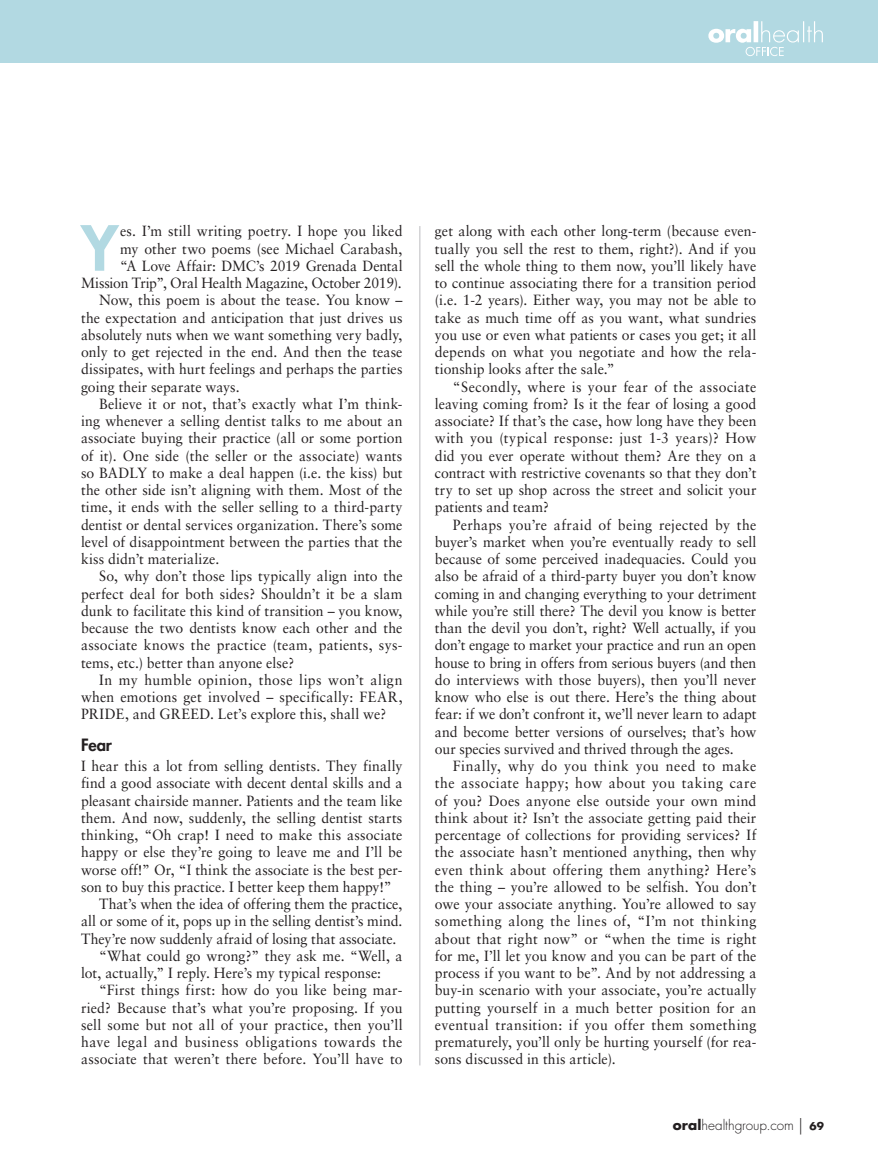
<style>
.page{position:relative;width:878px;height:1161px;background:#fff}
.page>*{position:absolute;margin:0;border:0;box-sizing:border-box;transform-origin:0 0}
.Body_no_indent{font:800 60.6px "Futura Std";color:#b2d9e2;scale:1.05 1}
.Subhead{font:800 16.5px "Futura Std";color:#231f20}
.Body{font:14.85px/17.2px "Sabon LT Std";letter-spacing:.01em;color:#231f20;text-align:justify;scale:.95 1}
.Body_no_indent-2{font:14.85px/17.2px "Sabon LT Std";color:#231f20;text-align:right;scale:.95 1}
.t1{font:300 13.5px "Futura Std";letter-spacing:-.005em;color:#231f20}
.s1{font-weight:700}
.s2{font-size:16.5px}
.s3{font-weight:700;font-size:10.5px}
</style>
<div class="page">
<div style="left:0;top:0;width:878px;height:62px;background:#b2d9e2"></div>
<svg style="left:708px;top:21px;width:114px;height:35px"></svg>
<hr style="left:419px;top:226px;width:1px;height:839px;background:#bcbdc0">
<p class="Body_no_indent-2" style="left:81px;top:222px;width:340px">es. I’m still writing poetry. I hope you liked<br>my other two poems (see Michael Carabash,<br>“A Love Affair: DMC’s 2019 Grenada Dental Mission Trip”, Oral Health Magazine, October 2019).</p>
<p class="Body" style="left:81px;top:291px;width:340px;text-indent:18px">Now, this poem is about the tease. You know – the expectation and anticipation that just drives us absolutely nuts when we want something very badly, only to get rejected in the end. And then the tease dissipates, with hurt feelings and perhaps the parties going their separate ways.</p>
<p class="Body" style="left:81px;top:395px;width:340px;text-indent:18px">Believe it or not, that’s exactly what I’m think&shy;ing whenever a selling dentist talks to me about an associate buying their practice (all or some portion of it). One side (the seller or the associate) wants so BADLY to make a deal happen (i.e. the kiss) but the other side isn’t aligning with them. Most of the time, it ends with the seller selling to a third-party dentist or dental services organization. There’s some level of disappointment between the parties that the kiss didn’t materialize.</p>
<p class="Body" style="left:81px;top:567px;width:340px;text-indent:18px">So, why don’t those lips typically align into the perfect deal for both sides? Shouldn’t it be a slam dunk to facilitate this kind of transition – you know, because the two dentists know each other and the associate knows the practice (team, patients, sys&shy;tems, etc.) better than anyone else?</p>
<p class="Body" style="left:81px;top:671px;width:340px;text-indent:18px">In my humble opinion, those lips won’t align when emotions get involved – specifically: FEAR, PRIDE, and GREED. Let’s explore this, shall we?</p>
<p class="Subhead" style="left:81px;top:734px;width:32px">Fear</p>
<p class="Body_no_indent-2" style="left:81px;top:757px;width:340px;text-align:justify">I hear this a lot from selling dentists. They finally find a good associate with decent dental skills and a pleasant chairside manner. Patients and the team like them. And now, suddenly, the selling dentist starts thinking, “Oh crap! I need to make this associate happy or else they’re going to leave me and I’ll be worse off!” Or, “I think the associate is the best per&shy;son to buy this practice. I better keep them happy!”</p>
<p class="Body" style="left:81px;top:895px;width:340px;text-indent:18px">That’s when the idea of offering them the practice, all or some of it, pops up in the selling dentist’s mind.<br>They’re now suddenly afraid of losing that associate.</p>
<p class="Body" style="left:81px;top:947px;width:340px;text-indent:18px">“What could go wrong?” they ask me. “Well, a lot, actually,” I reply. Here’s my typical response:</p>
<p class="Body" style="left:81px;top:981px;width:340px;text-indent:18px">“First things first: how do you like being mar&shy;ried? Because that’s what you’re proposing. If you sell some but not all of your practice, then you’ll have legal and business obligations towards the associate that weren’t there before. You’ll have to</p>
<p class="Body_no_indent" style="left:81px;top:210px;width:37px">Y</p>
<p class="Body" style="left:435px;top:222px;width:340px">get along with each other long-term (because even&shy;tually you sell the rest to them, right?). And if you sell the whole thing to them now, you’ll likely have to continue associating there for a transition period (i.e. 1-2 years). Either way, you may not be able to take as much time off as you want, what sundries you use or even what patients or cases you get; it all depends on what you negotiate and how the rela&shy;tionship looks after the sale.”</p>
<p class="Body" style="left:435px;top:378px;width:340px;text-indent:18px">“Secondly, where is your fear of the associate leaving coming from? Is it the fear of losing a good associate? If that’s the case, how long have they been with you (typical response: just 1-3 years)? How did you ever operate without them? Are they on a contract with restrictive covenants so that they don’t try to set up shop across the street and solicit your patients and team?</p>
<p class="Body" style="left:435px;top:516px;width:340px;text-indent:18px">Perhaps you’re afraid of being rejected by the buyer’s market when you’re eventually ready to sell because of some perceived inadequacies. Could you also be afraid of a third-party buyer you don’t know coming in and changing everything to your detriment while you’re still there? The devil you know is better than the devil you don’t, right? Well actually, if you don’t engage to market your practice and run an open house to bring in offers from serious buyers (and then do interviews with those buyers), then you’ll never know who else is out there. Here’s the thing about fear: if we don’t confront it, we’ll never learn to adapt and become better versions of ourselves; that’s how our species survived and thrived through the ages.</p>
<p class="Body" style="left:435px;top:757px;width:340px;text-indent:18px">Finally, why do you think you need to make the associate happy; how about you taking care of you? Does anyone else outside your own mind think about it? Isn’t the associate getting paid their percentage of collections for providing services? If the associate hasn’t mentioned anything, then why even think about offering them anything? Here’s the thing – you’re allowed to be selfish. You don’t owe your associate anything. You’re allowed to say something along the lines of, “I’m not thinking about that right now” or “when the time is right for me, I’ll let you know and you can be part of the process if you want to be”. And by not addressing a buy-in scenario with your associate, you’re actually putting yourself in a much better position for an eventual transition: if you offer them something prematurely, you’ll only be hurting yourself (for rea&shy;sons discussed in this article).</p>
<p class="t1" style="left:673px;top:1117px;width:152px"><span class="s1">oral</span>healthgroup.com <span class="s2">|</span> <span class="s3">69</span></p>
</div>
